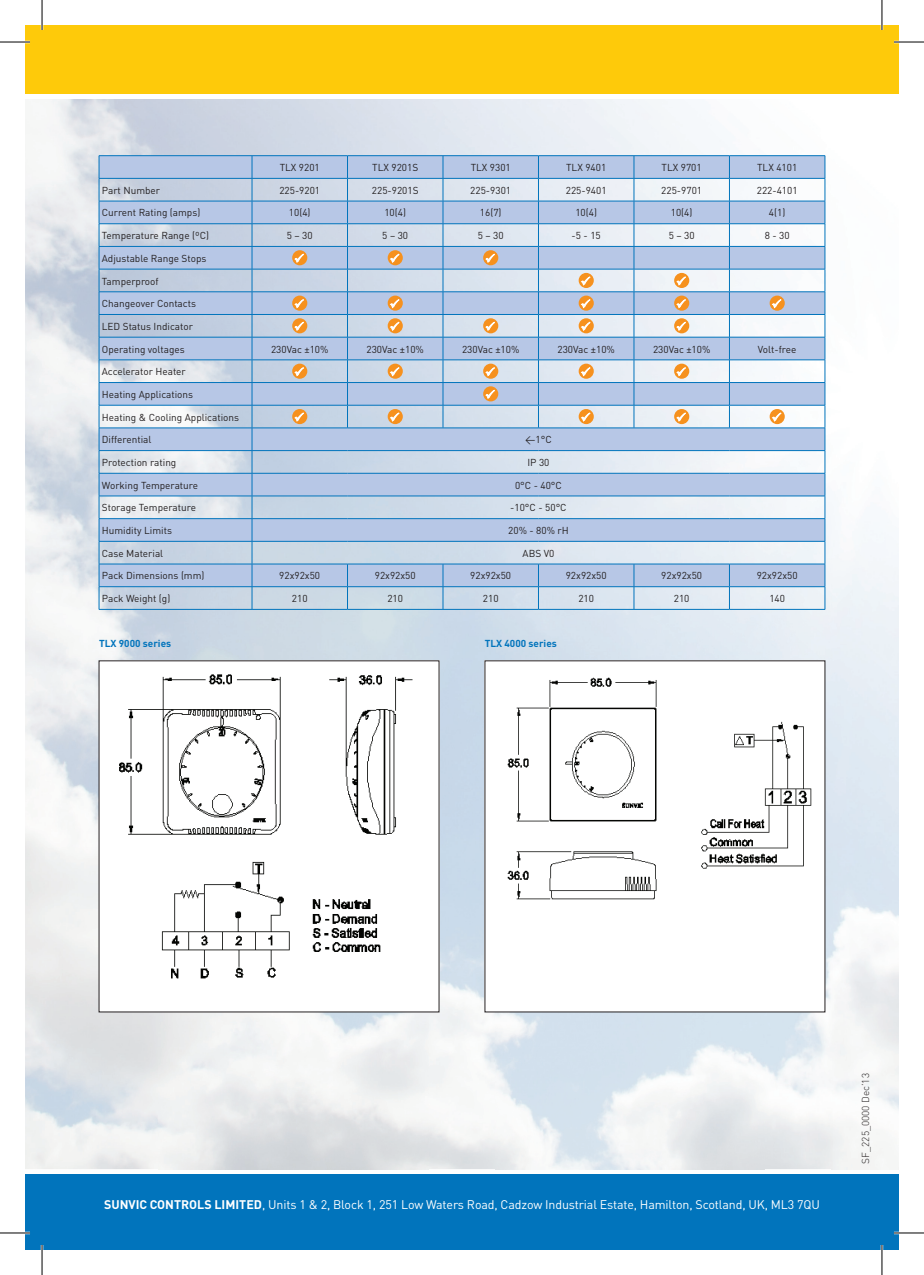
<style>
.page{position:relative;width:924px;height:1275px;background:#fff}
.page>*{position:absolute;margin:0;border:0;box-sizing:border-box;transform-origin:0 0}
.t1{font:12.4px "DIN";letter-spacing:-.01em;color:#fff}
.t2{font:10px "DIN";color:#231f20}
.t3{font:700 10px "DIN Pro";color:#0174bc}
.t4{font:300 10px "DIN Pro";color:#231f20}
.s1{font-family:"DIN Pro";font-weight:700}
</style>
<div class="page">
<img style="left:25px;top:99px;width:806px;height:570px">
<img style="left:25px;top:669px;width:134px;height:500px">
<img style="left:428px;top:669px;width:67px;height:500px">
<img style="left:764px;top:669px;width:68px;height:500px">
<div style="left:25px;top:25px;width:873px;height:68px;background:#feca0a"></div>
<div style="left:25px;top:1174px;width:873px;height:76px;background:#0174bc"></div>
<hr style="left:99px;top:155px;width:153px;height:1px;background:#0174bc">
<hr style="left:252px;top:155px;width:95px;height:1px;background:#0174bc">
<hr style="left:347px;top:155px;width:96px;height:1px;background:#0174bc">
<hr style="left:443px;top:155px;width:95px;height:1px;background:#0174bc">
<hr style="left:538px;top:155px;width:95px;height:1px;background:#0174bc">
<hr style="left:633px;top:155px;width:96px;height:1px;background:#0174bc">
<hr style="left:729px;top:155px;width:95px;height:1px;background:#0174bc">
<hr style="left:99px;top:609px;width:153px;height:1px;background:#0174bc">
<hr style="left:252px;top:609px;width:95px;height:1px;background:#0174bc">
<hr style="left:347px;top:609px;width:96px;height:1px;background:#0174bc">
<hr style="left:443px;top:609px;width:95px;height:1px;background:#0174bc">
<hr style="left:538px;top:609px;width:95px;height:1px;background:#0174bc">
<hr style="left:633px;top:609px;width:96px;height:1px;background:#0174bc">
<hr style="left:729px;top:609px;width:95px;height:1px;background:#0174bc">
<svg style="left:99px;top:156px;width:726px;height:453px;background:#bfcfe4"></svg>
<div style="left:484px;top:661px;width:340px;height:351px;background:#fff"></div>
<img style="left:507px;top:677px;width:305px;height:223px">
<div style="left:99px;top:661px;width:340px;height:351px;background:#fff"></div>
<img style="left:119px;top:674px;width:294px;height:305px">
<hr style="left:0;top:41px;width:30px;height:2px;background:#fff">
<hr style="left:893px;top:41px;width:30px;height:2px;background:#fff">
<hr style="left:0;top:1231px;width:30px;height:3px;background:#fff">
<hr style="left:893px;top:1231px;width:30px;height:3px;background:#fff">
<hr style="left:41px;top:0;width:2px;height:30px;background:#fff">
<hr style="left:41px;top:1245px;width:2px;height:30px;background:#fff">
<hr style="left:880px;top:0;width:2px;height:30px;background:#fff">
<hr style="left:880px;top:1245px;width:2px;height:30px;background:#fff">
<hr style="left:0;top:42px;width:30px;height:1px;background:#000">
<hr style="left:893px;top:42px;width:30px;height:1px;background:#000">
<hr style="left:0;top:1232px;width:30px;height:1px;background:#000">
<hr style="left:893px;top:1232px;width:30px;height:1px;background:#000">
<hr style="left:42px;top:0;width:1px;height:30px;background:#000">
<hr style="left:42px;top:1245px;width:1px;height:30px;background:#000">
<hr style="left:881px;top:0;width:1px;height:30px;background:#000">
<hr style="left:881px;top:1245px;width:1px;height:30px;background:#000">
<p class="t2" style="left:279px;top:161px;width:42px">TLX 9201</p>
<p class="t2" style="left:372px;top:161px;width:47px">TLX 9201S</p>
<p class="t2" style="left:470px;top:161px;width:42px">TLX 9301</p>
<p class="t2" style="left:566px;top:161px;width:42px">TLX 9401</p>
<p class="t2" style="left:661px;top:161px;width:42px">TLX 9701</p>
<p class="t2" style="left:756px;top:161px;width:42px">TLX 4101</p>
<p class="t2" style="left:102px;top:184px;width:60px">Part Number</p>
<p class="t2" style="left:279px;top:184px;width:42px">225-9201</p>
<p class="t2" style="left:372px;top:184px;width:48px">225-9201S</p>
<p class="t2" style="left:470px;top:184px;width:42px">225-9301</p>
<p class="t2" style="left:565px;top:184px;width:42px">225-9401</p>
<p class="t2" style="left:661px;top:184px;width:42px">225-9701</p>
<p class="t2" style="left:756px;top:184px;width:42px">222-4101</p>
<p class="t2" style="left:102px;top:207px;width:100px">Current Rating (amps)</p>
<p class="t2" style="left:289px;top:207px;width:23px">10(4)</p>
<p class="t2" style="left:384px;top:207px;width:23px">10(4)</p>
<p class="t2" style="left:479px;top:207px;width:23px">16(7)</p>
<p class="t2" style="left:575px;top:207px;width:23px">10(4)</p>
<p class="t2" style="left:670px;top:207px;width:23px">10(4)</p>
<p class="t2" style="left:768px;top:207px;width:18px">4(1)</p>
<p class="t2" style="left:102px;top:229px;width:109px">Temperature Range (ºC)</p>
<p class="t2" style="left:287px;top:229px;width:27px">5 – 30</p>
<p class="t2" style="left:382px;top:229px;width:27px">5 – 30</p>
<p class="t2" style="left:477px;top:229px;width:27px">5 – 30</p>
<p class="t2" style="left:571px;top:229px;width:31px">-5 - 15</p>
<p class="t2" style="left:668px;top:229px;width:27px">5 – 30</p>
<p class="t2" style="left:764px;top:229px;width:26px">8 - 30</p>
<p class="t2" style="left:102px;top:252px;width:106px">Adjustable Range Stops</p>
<p class="t2" style="left:102px;top:275px;width:58px">Tamperproof</p>
<p class="t2" style="left:102px;top:297px;width:96px">Changeover Contacts</p>
<p class="t2" style="left:102px;top:320px;width:92px">LED Status Indicator</p>
<p class="t2" style="left:102px;top:343px;width:84px">Operating voltages</p>
<p class="t2" style="left:271px;top:343px;width:59px">230Vac ±10%</p>
<p class="t2" style="left:366px;top:343px;width:59px">230Vac ±10%</p>
<p class="t2" style="left:462px;top:343px;width:59px">230Vac ±10%</p>
<p class="t2" style="left:557px;top:343px;width:59px">230Vac ±10%</p>
<p class="t2" style="left:652px;top:343px;width:59px">230Vac ±10%</p>
<p class="t2" style="left:757px;top:343px;width:40px">Volt-free</p>
<p class="t2" style="left:102px;top:365px;width:85px">Accelerator Heater</p>
<p class="t2" style="left:102px;top:388px;width:93px">Heating Applications</p>
<p class="t2" style="left:102px;top:411px;width:139px">Heating &amp; Cooling Applications</p>
<p class="t2" style="left:102px;top:433px;width:51px">Differential</p>
<p class="t2" style="left:525px;top:433px;width:28px">&lt;1°C</p>
<p class="t2" style="left:102px;top:456px;width:76px">Protection rating</p>
<p class="t2" style="left:527px;top:456px;width:24px">IP 30</p>
<p class="t2" style="left:102px;top:479px;width:98px">Working Temperature</p>
<p class="t2" style="left:514px;top:479px;width:48px">0°C - 40°C</p>
<p class="t2" style="left:102px;top:501px;width:96px">Storage Temperature</p>
<p class="t2" style="left:510px;top:501px;width:58px">-10°C - 50°C</p>
<p class="t2" style="left:102px;top:524px;width:72px">Humidity Limits</p>
<p class="t2" style="left:508px;top:524px;width:62px">20% - 80% rH</p>
<p class="t2" style="left:102px;top:547px;width:63px">Case Material</p>
<p class="t2" style="left:522px;top:547px;width:33px">ABS V0</p>
<p class="t2" style="left:102px;top:569px;width:104px">Pack Dimensions (mm)</p>
<p class="t2" style="left:279px;top:569px;width:42px">92x92x50</p>
<p class="t2" style="left:374px;top:569px;width:42px">92x92x50</p>
<p class="t2" style="left:470px;top:569px;width:42px">92x92x50</p>
<p class="t2" style="left:565px;top:569px;width:42px">92x92x50</p>
<p class="t2" style="left:661px;top:569px;width:42px">92x92x50</p>
<p class="t2" style="left:756px;top:569px;width:42px">92x92x50</p>
<p class="t2" style="left:102px;top:592px;width:70px">Pack Weight (g)</p>
<p class="t2" style="left:292px;top:592px;width:17px">210</p>
<p class="t2" style="left:387px;top:592px;width:17px">210</p>
<p class="t2" style="left:482px;top:592px;width:17px">210</p>
<p class="t2" style="left:578px;top:592px;width:17px">210</p>
<p class="t2" style="left:673px;top:592px;width:17px">210</p>
<p class="t2" style="left:769px;top:592px;width:17px">140</p>
<p class="t3" style="left:99px;top:637px;width:74px">TLX 9000 series</p>
<p class="t3" style="left:484px;top:637px;width:74px">TLX 4000 series</p>
<p class="t1" style="left:104px;top:1196px;width:717px"><span class="s1">SUNVIC CONTROLS LIMITED</span>, Units 1 &amp; 2, Block 1, 251 Low Waters Road, Cadzow Industrial Estate, Hamilton, Scotland, UK, ML3 7QU</p>
<p class="t4" style="left:858px;top:1163px;width:92px;rotate:-90deg">SF_225_0000 Dec’13</p>
</div>
